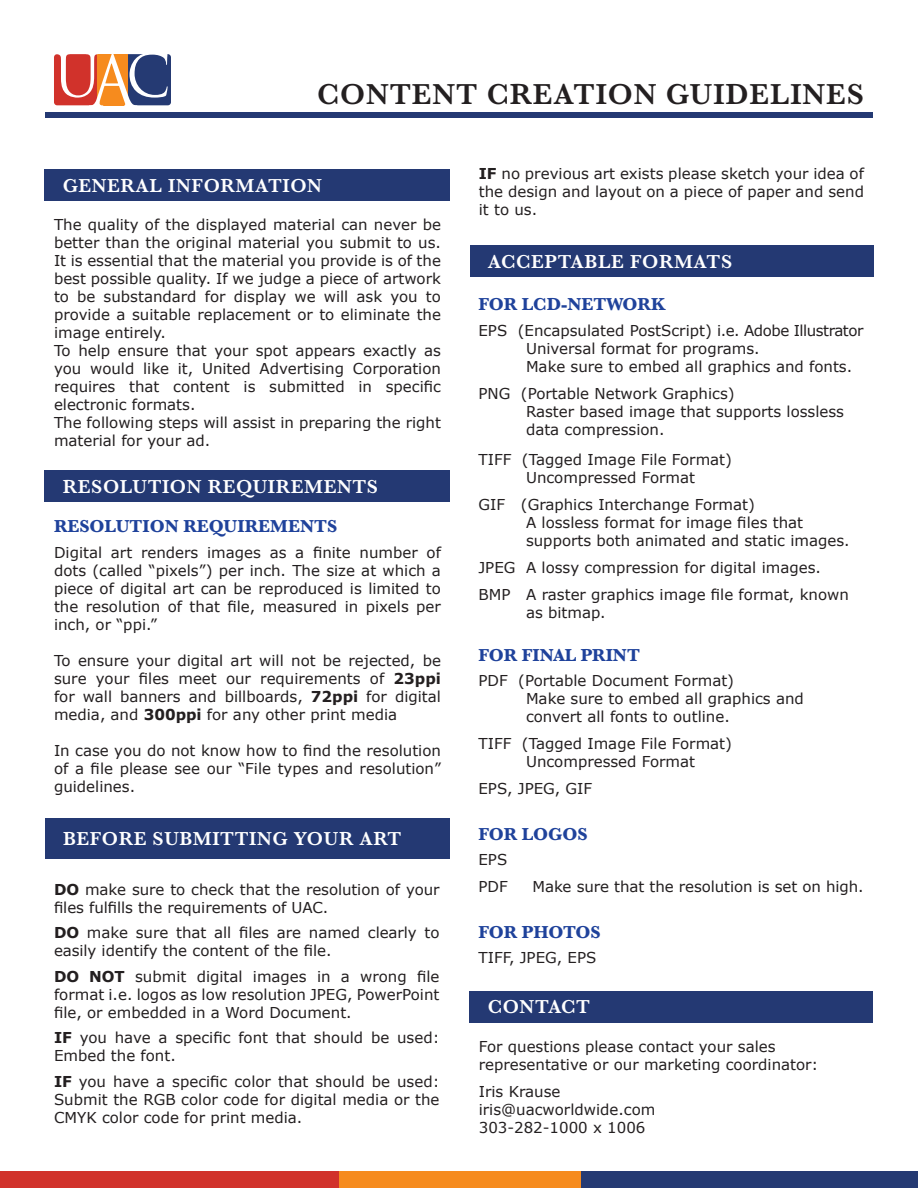
<style>
.page{position:relative;width:918px;height:1188px;background:#fff}
.page>*{position:absolute;margin:0;border:0;box-sizing:border-box;transform-origin:0 0}
.t1{font:600 30px "Baskerville";letter-spacing:.03em;color:#231f20}
.Headline_1{font:600 19.5px "Baskerville";letter-spacing:.03em;color:#fff}
.Headline_2{font:700 18px "Baskerville";color:#1f429b}
.Body{font:15px/18px "Verdana";color:#231f20}
.Body_-_Bulletboints{font:15px/18px "Verdana";color:#231f20}
.s1{font-weight:700}
</style>
<div class="page">
<div style="left:0;top:1172px;width:340px;height:16px;background:#d1322b"></div>
<div style="left:581px;top:1172px;width:337px;height:16px;background:#253a73"></div>
<div style="left:340px;top:1172px;width:241px;height:16px;background:#f68b1e"></div>
<div style="left:470px;top:246px;width:403px;height:31px;background:#243973"></div>
<div style="left:45px;top:169px;width:405px;height:32px;background:#243973"></div>
<div style="left:45px;top:470px;width:405px;height:32px;background:#243973"></div>
<div style="left:45px;top:818px;width:405px;height:41px;background:#243973"></div>
<div style="left:470px;top:991px;width:403px;height:31px;background:#243973"></div>
<div style="left:45px;top:112px;width:828px;height:5px;background:#243973"></div>
<svg style="left:54px;top:54px;width:117px;height:52px"></svg>
<p class="t1" style="left:317px;top:73px;width:548px">CONTENT CREATION GUIDELINES</p>
<p class="Headline_1" style="left:63px;top:171px;width:261px">GENERAL INFORMATION</p>
<p class="Body" style="left:54px;top:215px;width:389px;text-align:justify">The quality of the displayed material can never be better than the original material you submit to us.<br>It is essential that the material you provide is of the best possible quality. If we judge a piece of artwork to be substandard for display we will ask you to provide a suitable replacement or to eliminate the image entirely.</p>
<p class="Body" style="left:54px;top:341px;width:389px;text-align:justify">To help ensure that your spot appears exactly as you would like it, United Advertising Corporation requires that content is submitted in specific electronic formats.</p>
<p class="Body" style="left:54px;top:413px;width:388px">The following steps will assist in preparing the right material for your ad.</p>
<p class="Headline_1" style="left:63px;top:473px;width:317px">RESOLUTION REQUIREMENTS</p>
<p class="Headline_2" style="left:54px;top:514px;width:285px">RESOLUTION REQUIREMENTS</p>
<p class="Body" style="left:54px;top:543px;width:389px;text-align:justify">Digital art renders images as a finite number of dots (called “pixels”) per inch. The size at which a piece of digital art can be reproduced is limited to the resolution of that file, measured in pixels per inch, or “ppi.”</p>
<p class="Body" style="left:54px;top:651px;width:389px;text-align:justify">To ensure your digital art will not be rejected, be sure your files meet our requirements of <span class="s1">23ppi </span>for wall banners and billboards, <span class="s1">72ppi</span> for digital media, and <span class="s1">300ppi</span> for any other print media</p>
<p class="Body" style="left:54px;top:741px;width:389px;text-align:justify">In case you do not know how to find the resolution of a file please see our “File types and resolution” guidelines.</p>
<p class="Headline_1" style="left:63px;top:825px;width:340px">BEFORE SUBMITTING YOUR ART</p>
<p class="Body_-_Bulletboints" style="left:54px;top:880px;width:387px"><span class="s1">DO</span> make sure to check that the resolution of your files fulfills the requirements of UAC.</p>
<p class="Body_-_Bulletboints" style="left:54px;top:924px;width:387px"><span class="s1">DO</span> make sure that all files are named clearly to easily identify the content of the file.</p>
<p class="Body_-_Bulletboints" style="left:54px;top:967px;width:387px;text-align:justify"><span class="s1">DO NOT</span> submit digital images in a wrong file format i.e. logos as low resolution JPEG, PowerPoint file, or embedded in a Word Document.</p>
<p class="Body_-_Bulletboints" style="left:54px;top:1029px;width:387px"><span class="s1">IF</span> you have a specific font that should be used:<br>Embed the font.</p>
<p class="Body_-_Bulletboints" style="left:54px;top:1072px;width:387px;text-align:justify"><span class="s1">IF</span> you have a specific color that should be used:<br>Submit the RGB color code for digital media or the CMYK color code for print media.</p>
<p class="Body_-_Bulletboints" style="left:479px;top:165px;width:387px;text-align:justify"><span class="s1">IF</span> no previous art exists please sketch your idea of the design and layout on a piece of paper and send it to us.</p>
<p class="Headline_1" style="left:488px;top:248px;width:246px">ACCEPTABLE FORMATS</p>
<p class="Headline_2" style="left:478px;top:292px;width:188px">FOR LCD-NETWORK</p>
<p class="Body" style="left:478px;top:321px;width:386px">EPS (Encapsulated PostScript) i.e. Adobe Illustrator</p>
<p class="Body" style="left:526px;top:339px;width:235px">Universal format for programs.</p>
<p class="Body" style="left:526px;top:357px;width:328px">Make sure to embed all graphics and fonts.</p>
<p class="Body" style="left:478px;top:384px;width:258px">PNG (Portable Network Graphics)</p>
<p class="Body" style="left:526px;top:402px;width:320px">Raster based image that supports lossless data compression.</p>
<p class="Body" style="left:478px;top:450px;width:255px">TIFF (Tagged Image File Format)</p>
<p class="Body" style="left:526px;top:468px;width:171px">Uncompressed Format</p>
<p class="Body" style="left:526px;top:495px;width:325px;text-indent:-48px">GIF (Graphics Interchange Format)<br>A lossless format for image files that supports both animated and static images.</p>
<p class="Body" style="left:478px;top:558px;width:344px">JPEG A lossy compression for digital images.</p>
<p class="Body" style="left:526px;top:585px;width:324px;text-indent:-48px">BMP A raster graphics image file format, known as bitmap.</p>
<p class="Headline_2" style="left:478px;top:642px;width:163px">FOR FINAL PRINT</p>
<p class="Body" style="left:478px;top:672px;width:257px">PDF (Portable Document Format)</p>
<p class="Body" style="left:526px;top:690px;width:279px">Make sure to embed all graphics and convert all fonts to outline.</p>
<p class="Body" style="left:478px;top:735px;width:255px">TIFF (Tagged Image File Format)</p>
<p class="Body" style="left:526px;top:753px;width:171px">Uncompressed Format</p>
<p class="Body" style="left:478px;top:780px;width:115px">EPS, JPEG, GIF</p>
<p class="Headline_2" style="left:478px;top:821px;width:111px">FOR LOGOS</p>
<p class="Body" style="left:478px;top:851px;width:30px">EPS</p>
<p class="Body" style="left:478px;top:878px;width:31px">PDF</p>
<p class="Body" style="left:532px;top:878px;width:333px">Make sure that the resolution is set on high.</p>
<p class="Headline_2" style="left:478px;top:920px;width:124px">FOR PHOTOS</p>
<p class="Body" style="left:478px;top:949px;width:119px">TIFF, JPEG, EPS</p>
<p class="Headline_1" style="left:488px;top:993px;width:104px">CONTACT</p>
<p class="Body" style="left:479px;top:1038px;width:341px">For questions please contact your sales representative or our marketing coordinator:</p>
<p class="Body" style="left:479px;top:1083px;width:83px">Iris Krause</p>
<p class="Body" style="left:479px;top:1101px;width:178px">iris@uacworldwide.com</p>
<p class="Body" style="left:479px;top:1119px;width:168px">303-282-1000 x 1006</p>
</div>
